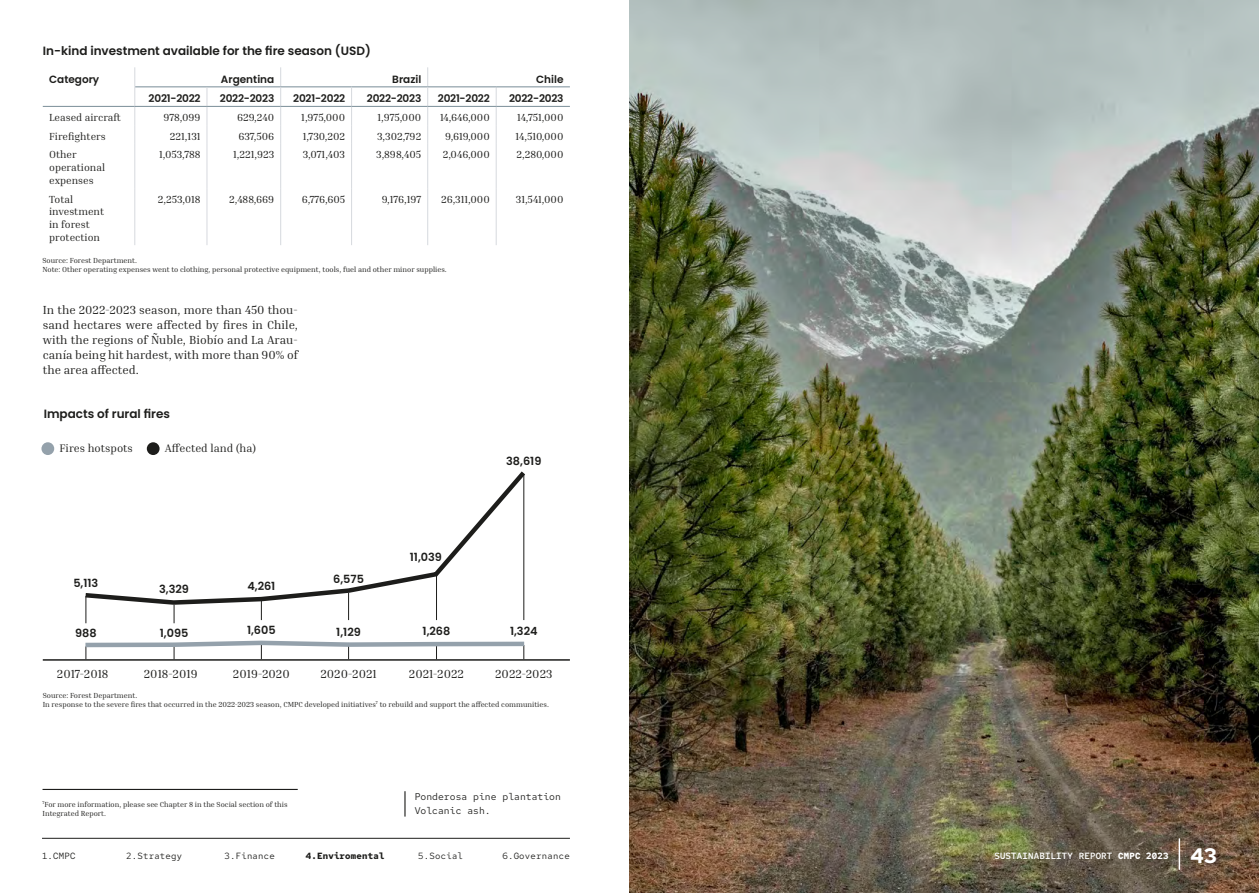
<style>
.page{position:relative;width:1259px;height:893px;background:#fff}
.page>*{position:absolute;margin:0;border:0;box-sizing:border-box;transform-origin:0 0}
.t1{font:700 21px "Red Hat Mono";color:#fff}
.t2{font:12px/15px "Inria Serif";color:#1d1d1b;text-align:justify}
.t3{font:600 12px "Poppins";color:#1d1d1b}
.t4{font:600 11.25px "Poppins";color:#1d1d1b}
.t5{font:11.25px "Inria Serif";color:#1d1d1b}
.t6{font:10.5px/12.8px "Inria Serif";color:#1d1d1b}
.t7{font:600 10.5px "Poppins";letter-spacing:-.02em;color:#1d1d1b}
.t8{font:600 10.5px "Poppins";color:#1d1d1b}
.t9{font:9.75px/14.2px "Red Hat Mono";color:#1d1d1b}
.t10{font:9px "Red Hat Mono";letter-spacing:.025em;color:#1d1d1b}
.t11{font:600 9px "Red Hat Mono";letter-spacing:.025em;color:#fff}
.t12{font:700 9px "Red Hat Mono";letter-spacing:.025em;color:#1d1d1b}
.t13{font:7.5px/9px "Inria Serif";color:#1d1d1b}
.s1{font-weight:700}
</style>
<div class="page">
<hr style="left:42px;top:838px;width:528px;height:1px;background:#1d1d1b">
<hr style="left:43px;top:106px;width:92px;height:1px;background:#798d98">
<hr style="left:135px;top:86px;width:72px;height:1px;background:#798d98">
<hr style="left:207px;top:86px;width:74px;height:1px;background:#798d98">
<hr style="left:281px;top:86px;width:70px;height:1px;background:#798d98">
<hr style="left:351px;top:86px;width:77px;height:1px;background:#798d98">
<hr style="left:428px;top:86px;width:68px;height:1px;background:#798d98">
<hr style="left:496px;top:86px;width:74px;height:1px;background:#798d98">
<hr style="left:135px;top:106px;width:72px;height:1px;background:#798d98">
<hr style="left:207px;top:106px;width:74px;height:1px;background:#798d98">
<hr style="left:281px;top:106px;width:70px;height:1px;background:#798d98">
<hr style="left:351px;top:106px;width:77px;height:1px;background:#798d98">
<hr style="left:428px;top:106px;width:68px;height:1px;background:#798d98">
<hr style="left:496px;top:106px;width:74px;height:1px;background:#798d98">
<svg style="left:134px;top:67px;width:1px;height:77px"></svg>
<svg style="left:206px;top:87px;width:1px;height:57px"></svg>
<svg style="left:280px;top:67px;width:1px;height:77px"></svg>
<svg style="left:351px;top:87px;width:1px;height:57px"></svg>
<svg style="left:427px;top:67px;width:1px;height:77px"></svg>
<svg style="left:496px;top:87px;width:1px;height:57px"></svg>
<hr style="left:134px;top:144px;width:1px;height:44px;background:#d6d9de">
<hr style="left:206px;top:144px;width:1px;height:44px;background:#d6d9de">
<hr style="left:280px;top:144px;width:1px;height:44px;background:#d6d9de">
<hr style="left:351px;top:144px;width:1px;height:44px;background:#d6d9de">
<hr style="left:427px;top:144px;width:1px;height:44px;background:#d6d9de">
<hr style="left:496px;top:144px;width:1px;height:44px;background:#d6d9de">
<hr style="left:134px;top:188px;width:1px;height:57px;background:#d6d9de">
<hr style="left:206px;top:188px;width:1px;height:57px;background:#d6d9de">
<hr style="left:280px;top:188px;width:1px;height:57px;background:#d6d9de">
<hr style="left:351px;top:188px;width:1px;height:57px;background:#d6d9de">
<hr style="left:427px;top:188px;width:1px;height:57px;background:#d6d9de">
<hr style="left:496px;top:188px;width:1px;height:57px;background:#d6d9de">
<hr style="left:43px;top:659px;width:527px;height:2px;background:#1d1d1b">
<svg style="left:86px;top:607px;width:1px;height:16px"></svg>
<svg style="left:174px;top:607px;width:1px;height:16px"></svg>
<svg style="left:261px;top:607px;width:1px;height:13px"></svg>
<svg style="left:348px;top:607px;width:1px;height:13px"></svg>
<hr style="left:436px;top:575px;width:1px;height:45px;background:#1d1d1b">
<hr style="left:523px;top:475px;width:1px;height:145px;background:#1d1d1b">
<div style="left:41px;top:442px;width:13px;height:13px;background:#94a1ab;border-radius:50%"></div>
<div style="left:147px;top:442px;width:13px;height:13px;background:#1d1d1b;border-radius:50%"></div>
<svg style="left:85px;top:640px;width:440px;height:19px"></svg>
<svg style="left:85px;top:471px;width:440px;height:136px"></svg>
<img style="left:629px;top:0;width:630px;height:893px">
<hr style="left:43px;top:789px;width:255px;height:1px;background:#1d1d1b">
<svg style="left:404px;top:791px;width:1px;height:26px"></svg>
<hr style="left:1178px;top:838px;width:2px;height:32px;background:#fff">
<h2 class="t3" style="left:43px;top:44px;width:329px">In-kind investment available for the fire season (USD)</h2>
<h3 class="t8" style="left:49px;top:73px;width:52px">Category</h3>
<h3 class="t8" style="left:221px;top:73px;width:55px">Argentina</h3>
<h3 class="t7" style="left:392px;top:73px;width:31px">Brazil</h3>
<h3 class="t7" style="left:536px;top:73px;width:29px">Chile</h3>
<h3 class="t7" style="left:149px;top:92px;width:53px">2021-2022</h3>
<h3 class="t7" style="left:220px;top:92px;width:56px">2022-2023</h3>
<h3 class="t7" style="left:293px;top:92px;width:53px">2021-2022</h3>
<h3 class="t7" style="left:367px;top:92px;width:56px">2022-2023</h3>
<h3 class="t7" style="left:438px;top:92px;width:53px">2021-2022</h3>
<h3 class="t7" style="left:509px;top:92px;width:56px">2022-2023</h3>
<h3 class="t6" style="left:49px;top:111px;width:73px">Leased aircraft</h3>
<h3 class="t6" style="left:163px;top:111px;width:39px">978,099</h3>
<h3 class="t6" style="left:237px;top:111px;width:39px">629,240</h3>
<h3 class="t6" style="left:301px;top:111px;width:45px">1,975,000</h3>
<h3 class="t6" style="left:377px;top:111px;width:45px">1,975,000</h3>
<h3 class="t6" style="left:440px;top:111px;width:51px">14,646,000</h3>
<h3 class="t6" style="left:517px;top:111px;width:48px">14,751,000</h3>
<h3 class="t6" style="left:49px;top:129px;width:58px">Firefighters</h3>
<h3 class="t6" style="left:170px;top:129px;width:32px">221,131</h3>
<h3 class="t6" style="left:238px;top:129px;width:37px">637,506</h3>
<h3 class="t6" style="left:303px;top:129px;width:44px">1,730,202</h3>
<h3 class="t6" style="left:377px;top:129px;width:46px">3,302,792</h3>
<h3 class="t6" style="left:445px;top:129px;width:46px">9,619,000</h3>
<h3 class="t6" style="left:515px;top:129px;width:49px">14,510,000</h3>
<h3 class="t6" style="left:49px;top:148px;width:57px">Other operational expenses</h3>
<h3 class="t6" style="left:159px;top:148px;width:43px">1,053,788</h3>
<h3 class="t6" style="left:233px;top:148px;width:43px">1,221,923</h3>
<h3 class="t6" style="left:303px;top:148px;width:44px">3,071,403</h3>
<h3 class="t6" style="left:376px;top:148px;width:47px">3,898,405</h3>
<h3 class="t6" style="left:443px;top:148px;width:48px">2,046,000</h3>
<h3 class="t6" style="left:516px;top:148px;width:48px">2,280,000</h3>
<h3 class="t6" style="left:49px;top:192px;width:56px">Total investment in forest protection</h3>
<h3 class="t6" style="left:158px;top:192px;width:44px">2,253,018</h3>
<h3 class="t6" style="left:229px;top:192px;width:47px">2,488,669</h3>
<h3 class="t6" style="left:302px;top:192px;width:45px">6,776,605</h3>
<h3 class="t6" style="left:382px;top:192px;width:41px">9,176,197</h3>
<h3 class="t6" style="left:441px;top:192px;width:50px">26,311,000</h3>
<h3 class="t6" style="left:516px;top:192px;width:49px">31,541,000</h3>
<p class="t13" style="left:43px;top:256px;width:406px">Source: Forest Department.<br>Note: Other operating expenses went to clothing, personal protective equipment, tools, fuel and other minor supplies.</p>
<h2 class="t2" style="left:43px;top:302px;width:257px">In the 2022-2023 season, more than 450 thou&shy;sand hectares were affected by fires in Chile, with the regions of Ñuble, Biobío and La Arau&shy;canía being hit hardest, with more than 90% of the area affected.</h2>
<h2 class="t3" style="left:44px;top:407px;width:128px">Impacts of rural fires</h2>
<h3 class="t5" style="left:60px;top:441px;width:75px">Fires hotspots</h3>
<h3 class="t5" style="left:165px;top:441px;width:93px">Affected land (ha)</h3>
<h3 class="t4" style="left:73px;top:577px;width:26px">5,113</h3>
<h3 class="t4" style="left:75px;top:626px;width:23px">988</h3>
<h3 class="t4" style="left:159px;top:583px;width:31px">3,329</h3>
<h3 class="t4" style="left:160px;top:626px;width:30px">1,095</h3>
<h3 class="t4" style="left:247px;top:580px;width:30px">4,261</h3>
<h3 class="t4" style="left:247px;top:624px;width:30px">1,605</h3>
<h3 class="t4" style="left:333px;top:573px;width:32px">6,575</h3>
<h3 class="t4" style="left:336px;top:625px;width:26px">1,129</h3>
<h3 class="t4" style="left:410px;top:551px;width:34px">11,039</h3>
<h3 class="t4" style="left:422px;top:625px;width:29px">1,268</h3>
<h3 class="t4" style="left:506px;top:455px;width:37px">38,619</h3>
<h3 class="t4" style="left:510px;top:625px;width:29px">1,324</h3>
<h2 class="t2" style="left:57px;top:666px;width:53px">2017-2018</h2>
<h2 class="t2" style="left:144px;top:666px;width:55px">2018-2019</h2>
<h2 class="t2" style="left:233px;top:666px;width:58px">2019-2020</h2>
<h2 class="t2" style="left:320px;top:666px;width:58px">2020-2021</h2>
<h2 class="t2" style="left:409px;top:666px;width:57px">2021-2022</h2>
<h2 class="t2" style="left:495px;top:666px;width:59px">2022-2023</h2>
<p class="t13" style="left:43px;top:690px;width:507px">Source: Forest Department.<br>In response to the severe fires that occurred in the 2022-2023 season, CMPC developed initiatives<sup>7</sup> to rebuild and support the affected communities.</p>
<p class="t13" style="left:43px;top:800px;width:247px"><sup>7</sup>For more information, please see Chapter 8 in the Social section of this<br>Integrated Report.</p>
<h3 class="t9" style="left:415px;top:789px;width:148px">Ponderosa pine plantation<br>Volcanic ash.</h3>
<p class="t10" style="left:42px;top:850px;width:35px">1.CMPC</p>
<p class="t10" style="left:126px;top:850px;width:58px">2.Strategy</p>
<p class="t10" style="left:224px;top:850px;width:52px">3.Finance</p>
<p class="t12" style="left:306px;top:849px;width:80px">4.Enviromental</p>
<p class="t10" style="left:418px;top:850px;width:46px">5.Social</p>
<p class="t10" style="left:502px;top:850px;width:69px">6.Governance</p>
<p class="t11" style="left:994px;top:850px;width:176px">SUSTAINABILITY REPORT <span class="s1">CMPC 2023</span></p>
<h1 class="t1" style="left:1190px;top:842px;width:27px">43</h1>
</div>
